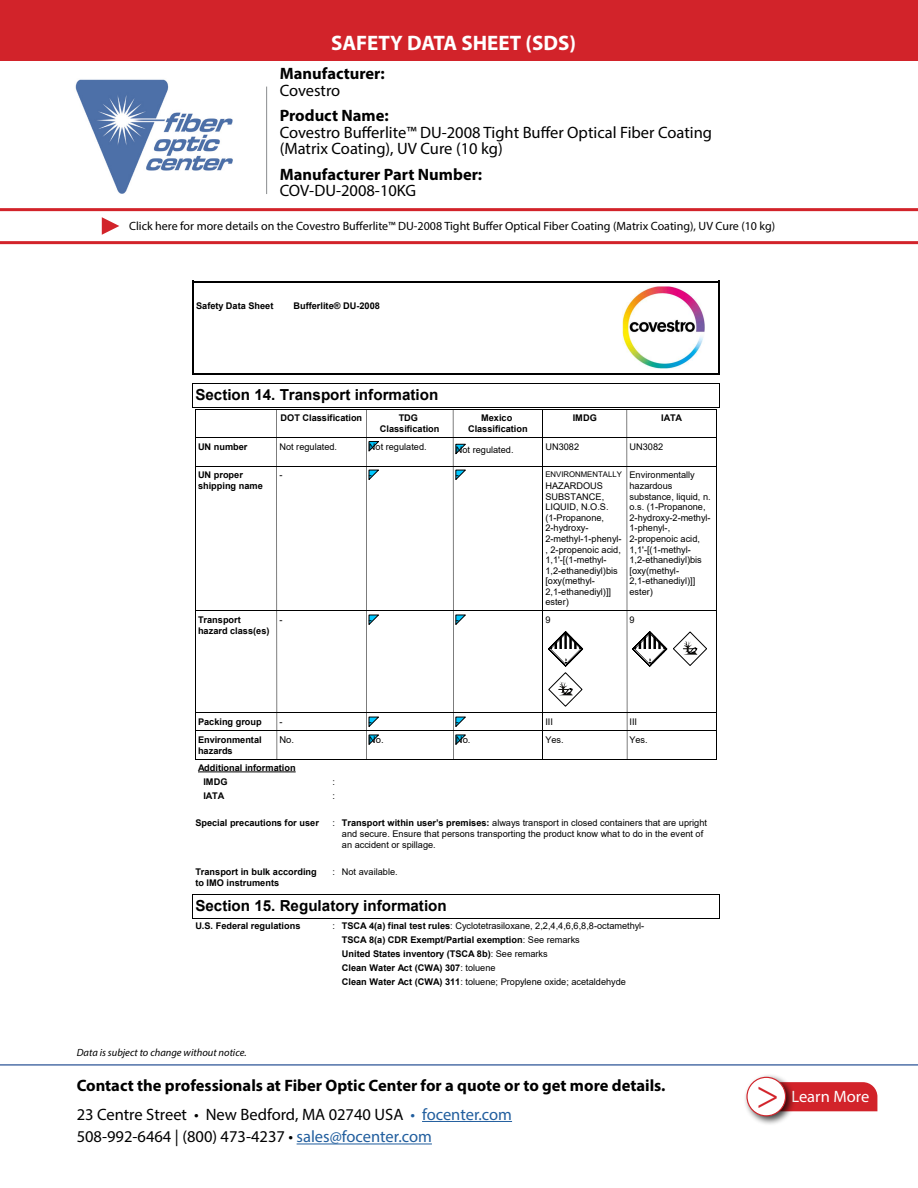
<style>
.page{position:relative;width:918px;height:1188px;background:#fff}
.page>*{position:absolute;margin:0;border:0;box-sizing:border-box;transform-origin:0 0}
.t1{font:42px "Minion Pro";color:#d2232a}
.t2{font:700 21px "Myriad Pro";color:#fff}
.t3{font:16.5px/22.5px "Myriad Pro";color:#000}
.t4{font:700 16.5px/16.5px "Myriad Pro";color:#000}
.t5{font:16.5px "Myriad Pro";color:#fff}
.t6{font:700 15.15px "Arial";color:#000}
.t7{font:12px "Myriad Pro";color:#000}
.t8{font:italic 10.5px "Myriad Pro";color:#000}
.t9{font:9.45px "Arial";color:#000}
.t10{font:9.15px/10.6px "Arial";color:#000}
.t11{font:700 9.15px/10.9px "Arial";color:#000}
.t12{font:7.8px "Arial";color:#000}
.s1{font-weight:400}
.s2{font-weight:700}
.s3{color:#215e9e}
</style>
<div class="page">
<hr style="left:422px;top:1121px;width:90px;height:1px;background:#215e9e">
<hr style="left:297px;top:1144px;width:135px;height:1px;background:#215e9e">
<hr style="left:0;top:1064px;width:918px;height:2px;background:#4f70a8">
<img style="left:75px;top:79px;width:158px;height:115px">
<hr style="left:266px;top:87px;width:1px;height:107px;background:#8a8c8e">
<div style="left:796px;top:1082px;width:81px;height:29px;background:#d2232a"></div>
<div style="left:743px;top:1074px;width:53px;height:52px;background:#000;opacity:.75"></div>
<div style="left:747px;top:1077px;width:39px;height:39px;background:#fff;border-radius:50%"></div>
<div style="left:746px;top:1077px;width:40px;height:39px;border:1px solid #d2232a;border-radius:50%"></div>
<hr style="left:0;top:241px;width:918px;height:3px;background:#d2232a">
<hr style="left:0;top:208px;width:918px;height:3px;background:#d2232a">
<svg style="left:102px;top:217px;width:17px;height:18px"></svg>
<div style="left:0;top:0;width:918px;height:60px;background:#d2232a"></div>
<hr style="left:193px;top:281px;width:526px;height:1px;background:#000">
<hr style="left:718px;top:281px;width:2px;height:93px;background:#000">
<hr style="left:193px;top:373px;width:526px;height:2px;background:#000">
<hr style="left:192px;top:281px;width:1px;height:93px;background:#000">
<img style="left:623px;top:287px;width:81px;height:81px">
<hr style="left:193px;top:383px;width:526px;height:1px;background:#000">
<hr style="left:193px;top:407px;width:526px;height:1px;background:#000">
<svg style="left:548px;top:632px;width:35px;height:34px"></svg>
<svg style="left:548px;top:672px;width:35px;height:35px"></svg>
<svg style="left:633px;top:632px;width:34px;height:34px"></svg>
<svg style="left:673px;top:631px;width:34px;height:35px"></svg>
<hr style="left:195px;top:409px;width:521px;height:1px;background:#000">
<hr style="left:716px;top:410px;width:1px;height:350px;background:#000">
<svg style="left:716px;top:383px;width:4px;height:27px"></svg>
<hr style="left:195px;top:760px;width:521px;height:1px;background:#000">
<hr style="left:195px;top:410px;width:1px;height:350px;background:#000">
<svg style="left:192px;top:383px;width:1px;height:25px"></svg>
<hr style="left:195px;top:437px;width:521px;height:1px;background:#000">
<hr style="left:276px;top:410px;width:1px;height:350px;background:#000">
<hr style="left:542px;top:410px;width:1px;height:350px;background:#000">
<hr style="left:627px;top:410px;width:1px;height:350px;background:#000">
<hr style="left:195px;top:466px;width:521px;height:1px;background:#000">
<hr style="left:195px;top:611px;width:521px;height:1px;background:#000">
<hr style="left:195px;top:713px;width:521px;height:1px;background:#000">
<hr style="left:195px;top:731px;width:521px;height:1px;background:#000">
<svg style="left:369px;top:441px;width:10px;height:10px"></svg>
<svg style="left:369px;top:470px;width:10px;height:10px"></svg>
<svg style="left:369px;top:615px;width:10px;height:10px"></svg>
<svg style="left:369px;top:717px;width:10px;height:10px"></svg>
<hr style="left:366px;top:410px;width:1px;height:350px;background:#000">
<svg style="left:456px;top:444px;width:10px;height:10px"></svg>
<svg style="left:456px;top:470px;width:10px;height:10px"></svg>
<svg style="left:456px;top:615px;width:10px;height:10px"></svg>
<svg style="left:456px;top:717px;width:10px;height:10px"></svg>
<hr style="left:453px;top:410px;width:1px;height:350px;background:#000">
<svg style="left:456px;top:735px;width:10px;height:10px"></svg>
<svg style="left:369px;top:735px;width:10px;height:10px"></svg>
<hr style="left:198px;top:771px;width:98px;height:1px;background:#000">
<hr style="left:193px;top:894px;width:526px;height:1px;background:#000">
<hr style="left:193px;top:918px;width:526px;height:1px;background:#000">
<svg style="left:719px;top:894px;width:1px;height:25px"></svg>
<svg style="left:192px;top:894px;width:1px;height:25px"></svg>
<p class="t2" style="left:331px;top:29px;width:246px">SAFETY DATA SHEET (SDS)</p>
<p class="t4" style="left:280px;top:65px;width:107px">Manufacturer:<br><span class="s1">Covestro</span></p>
<p class="t3" style="left:280px;top:107px;width:434px;line-height:16.5px"><span class="s2">Product Name:<br></span>Covestro Bufferlite™ DU-2008 Tight Buffer Optical Fiber Coating</p>
<p class="t3" style="left:280px;top:137px;width:225px">(Matrix Coating), UV Cure (10 kg)</p>
<p class="t4" style="left:280px;top:165px;width:204px">Manufacturer Part Number:</p>
<p class="t3" style="left:280px;top:179px;width:138px">COV-DU-2008-10KG</p>
<p class="t7" style="left:129px;top:218px;width:648px">Click here for more details on the Covestro Bufferlite™ DU-2008 Tight Buffer Optical Fiber Coating (Matrix Coating), UV Cure (10 kg)</p>
<p class="t11" style="left:196px;top:300px;width:79px">Safety Data Sheet</p>
<p class="t11" style="left:294px;top:300px;width:88px">Bufferlite® DU-2008</p>
<p class="t6" style="left:195px;top:384px;width:245px">Section 14. Transport information</p>
<p class="t11" style="left:198px;top:441px;width:51px">UN number</p>
<p class="t11" style="left:198px;top:470px;width:66px">UN proper shipping name</p>
<p class="t11" style="left:198px;top:615px;width:73px">Transport hazard class(es)</p>
<p class="t11" style="left:281px;top:412px;width:83px">DOT Classification</p>
<p class="t11" style="left:573px;top:412px;width:26px">IMDG</p>
<p class="t11" style="left:661px;top:412px;width:23px">IATA</p>
<p class="t11" style="left:380px;top:412px;width:61px;text-align:center">TDG<br>Classification</p>
<p class="t10" style="left:369px;top:441px;width:59px">Not regulated.</p>
<p class="t10" style="left:369px;top:470px;width:5px">-</p>
<p class="t11" style="left:468px;top:412px;width:61px;text-align:center">Mexico<br>Classification</p>
<p class="t10" style="left:456px;top:444px;width:59px">Not regulated.</p>
<p class="t10" style="left:456px;top:470px;width:5px">-</p>
<p class="t10" style="left:279px;top:441px;width:59px">Not regulated.</p>
<p class="t10" style="left:545px;top:441px;width:35px">UN3082</p>
<p class="t10" style="left:630px;top:441px;width:35px">UN3082</p>
<p class="t12" style="left:545px;top:469px;width:78px">ENVIRONMENTALLY</p>
<p class="t10" style="left:545px;top:480px;width:78px">HAZARDOUS<br>SUBSTANCE,<br>LIQUID, N.O.S. (1-Propanone,<br>2-hydroxy-<br>2-methyl-1-phenyl-, 2-propenoic acid,<br>1,1'-[(1-methyl-<br>1,2-ethanediyl)bis [oxy(methyl-<br>2,1-ethanediyl)]] ester)</p>
<p class="t10" style="left:545px;top:615px;width:7px">9</p>
<p class="t10" style="left:630px;top:470px;width:83px">Environmentally hazardous substance, liquid, n. o.s. (1-Propanone,<br>2-hydroxy-2-methyl-<br>1-phenyl-,<br>2-propenoic acid,<br>1,1'-[(1-methyl-<br>1,2-ethanediyl)bis [oxy(methyl-<br>2,1-ethanediyl)]] ester)</p>
<p class="t10" style="left:279px;top:470px;width:5px">-</p>
<p class="t10" style="left:630px;top:615px;width:7px">9</p>
<p class="t10" style="left:279px;top:615px;width:5px">-</p>
<p class="t10" style="left:369px;top:615px;width:5px">-</p>
<p class="t10" style="left:456px;top:615px;width:5px">-</p>
<p class="t11" style="left:198px;top:713px;width:65px;line-height:17.9px">Packing group<br>Environmental</p>
<p class="t11" style="left:198px;top:746px;width:36px">hazards</p>
<p class="t10" style="left:279px;top:717px;width:5px">-</p>
<p class="t10" style="left:369px;top:717px;width:5px">-</p>
<p class="t10" style="left:456px;top:717px;width:5px">-</p>
<p class="t9" style="left:279px;top:734px;width:16px">No.</p>
<p class="t9" style="left:369px;top:734px;width:16px">No.</p>
<p class="t9" style="left:456px;top:734px;width:16px">No.</p>
<p class="t11" style="left:203px;top:761px;width:94px;line-height:13.8px;text-indent:-5px">Additional information<br>IMDG<br>IATA</p>
<p class="t10" style="left:332px;top:775px;width:4px;line-height:13.8px">: :</p>
<p class="t10" style="left:545px;top:717px;width:9px">III</p>
<p class="t10" style="left:630px;top:717px;width:9px">III</p>
<p class="t10" style="left:545px;top:735px;width:20px">Yes.</p>
<p class="t10" style="left:630px;top:735px;width:20px">Yes.</p>
<p class="t11" style="left:195px;top:817px;width:125px">Special precautions for user</p>
<p class="t11" style="left:195px;top:867px;width:123px">Transport in bulk according to IMO instruments</p>
<p class="t10" style="left:342px;top:818px;width:367px"><span class="s2">Transport within user’s premises:</span> always transport in closed containers that are upright and secure. Ensure that persons transporting the product know what to do in the event of an accident or spillage.</p>
<p class="t10" style="left:332px;top:867px;width:67px">: Not available.</p>
<p class="t10" style="left:332px;top:817px;width:4px">:</p>
<p class="t6" style="left:195px;top:895px;width:253px">Section 15. Regulatory information</p>
<p class="t11" style="left:195px;top:921px;width:107px">U.S. Federal regulations</p>
<p class="t10" style="left:342px;top:960px;width:286px;line-height:14px"><span class="s2">Clean Water Act (CWA) 307</span>: toluene<br><span class="s2">Clean Water Act (CWA) 311</span>: toluene; Propylene oxide; acetaldehyde</p>
<p class="t11" style="left:342px;top:919px;width:304px;line-height:13.8px;text-indent:-9px"><span class="s1">:</span> TSCA 4(a) final test rules<span class="s1">: Cyclotetrasiloxane, 2,2,4,4,6,6,8,8-octamethyl-<br></span>TSCA 8(a) CDR Exempt/Partial exemption<span class="s1">: See remarks<br></span>United States inventory (TSCA 8b)<span class="s1">: See remarks</span></p>
<p class="t8" style="left:77px;top:1046px;width:171px">Data is subject to change without notice.</p>
<p class="t4" style="left:77px;top:1076px;width:590px">Contact the professionals at Fiber Optic Center for a quote or to get more details.</p>
<p class="t3" style="left:77px;top:1103px;width:437px">23 Centre Street • New Bedford, MA 02740 USA <span class="s3">• focenter.com<br></span>508-992-6464 | (800) 473-4237 • <span class="s3">sales@focenter.com</span></p>
<p class="t1" style="left:756px;top:1066px;width:25px">&gt;</p>
<p class="t5" style="left:791px;top:1087px;width:79px">Learn More</p>
</div>
